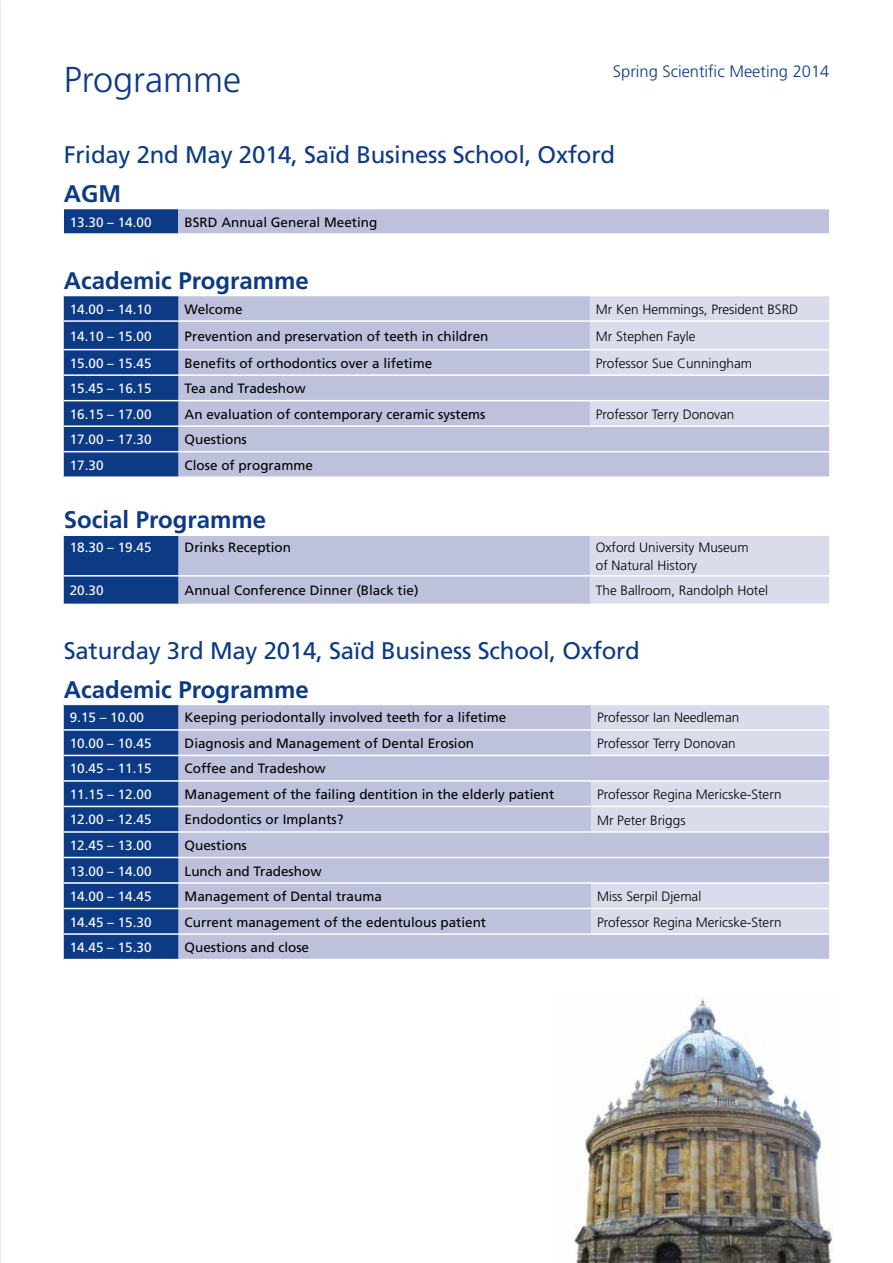
<style>
.page{position:relative;width:893px;height:1263px;background:#fff}
.page>*{position:absolute;margin:0;border:0;box-sizing:border-box;transform-origin:0 0}
.t1{font:300 36px "Frutiger";color:#0c3a84}
.t2{font:24px "Frutiger";letter-spacing:-.01em;color:#0c3a84}
.t3{font:700 24px "Frutiger";color:#0c3a84}
.t4{font:300 16.5px "Frutiger";color:#0c3a84}
.t5{font:13.5px "Frutiger";color:#000}
.t6{font:300 13.5px/18px "Frutiger";color:#000}
.t7{font:13.5px "Frutiger";color:#fff}
</style>
<div class="page">
<svg style="left:0;top:0;width:1px;height:1263px"></svg>
<div style="left:64px;top:208px;width:115px;height:26px;background:#0c3a84"></div>
<div style="left:179px;top:208px;width:650px;height:26px;background:#bec1dc"></div>
<hr style="left:64px;top:208px;width:115px;height:1px;background:#fff">
<hr style="left:179px;top:208px;width:650px;height:1px;background:#fff">
<hr style="left:64px;top:233px;width:115px;height:2px;background:#fff">
<hr style="left:179px;top:233px;width:650px;height:2px;background:#fff">
<div style="left:64px;top:296px;width:115px;height:180px;background:#0c3a84"></div>
<div style="left:179px;top:296px;width:650px;height:180px;background:#bec1dc"></div>
<svg style="left:590px;top:296px;width:239px;height:129px;background:#d4d7e8"></svg>
<hr style="left:64px;top:320px;width:115px;height:2px;background:#fff">
<hr style="left:179px;top:320px;width:411px;height:2px;background:#fff">
<hr style="left:590px;top:320px;width:239px;height:2px;background:#fff">
<hr style="left:64px;top:349px;width:115px;height:1px;background:#fff">
<hr style="left:179px;top:349px;width:411px;height:1px;background:#fff">
<hr style="left:590px;top:349px;width:239px;height:1px;background:#fff">
<hr style="left:64px;top:374px;width:115px;height:2px;background:#fff">
<hr style="left:179px;top:374px;width:411px;height:2px;background:#fff">
<hr style="left:590px;top:374px;width:239px;height:2px;background:#fff">
<hr style="left:64px;top:400px;width:115px;height:1px;background:#fff">
<hr style="left:179px;top:400px;width:411px;height:1px;background:#fff">
<hr style="left:590px;top:400px;width:239px;height:1px;background:#fff">
<hr style="left:64px;top:425px;width:115px;height:2px;background:#fff">
<hr style="left:179px;top:425px;width:411px;height:2px;background:#fff">
<hr style="left:590px;top:425px;width:239px;height:2px;background:#fff">
<hr style="left:64px;top:451px;width:115px;height:1px;background:#fff">
<hr style="left:179px;top:451px;width:411px;height:1px;background:#fff">
<hr style="left:590px;top:451px;width:239px;height:1px;background:#fff">
<svg style="left:64px;top:536px;width:765px;height:68px;background:#adb6d4"></svg>
<hr style="left:64px;top:575px;width:115px;height:1px;background:#fff">
<hr style="left:179px;top:575px;width:411px;height:1px;background:#fff">
<hr style="left:590px;top:575px;width:239px;height:1px;background:#fff">
<div style="left:64px;top:705px;width:115px;height:254px;background:#0c3a84"></div>
<div style="left:179px;top:705px;width:650px;height:254px;background:#bec1dc"></div>
<svg style="left:591px;top:705px;width:238px;height:228px;background:#d1d3e6"></svg>
<hr style="left:64px;top:729px;width:115px;height:2px;background:#fff">
<hr style="left:179px;top:729px;width:412px;height:2px;background:#fff">
<hr style="left:591px;top:729px;width:238px;height:2px;background:#fff">
<hr style="left:64px;top:755px;width:115px;height:1px;background:#fff">
<hr style="left:179px;top:755px;width:412px;height:1px;background:#fff">
<hr style="left:591px;top:755px;width:238px;height:1px;background:#fff">
<hr style="left:64px;top:780px;width:115px;height:2px;background:#fff">
<hr style="left:179px;top:780px;width:412px;height:2px;background:#fff">
<hr style="left:591px;top:780px;width:238px;height:2px;background:#fff">
<hr style="left:64px;top:806px;width:115px;height:1px;background:#fff">
<hr style="left:179px;top:806px;width:412px;height:1px;background:#fff">
<hr style="left:591px;top:806px;width:238px;height:1px;background:#fff">
<hr style="left:64px;top:831px;width:115px;height:2px;background:#fff">
<hr style="left:179px;top:831px;width:412px;height:2px;background:#fff">
<hr style="left:591px;top:831px;width:238px;height:2px;background:#fff">
<hr style="left:64px;top:857px;width:115px;height:1px;background:#fff">
<hr style="left:179px;top:857px;width:412px;height:1px;background:#fff">
<hr style="left:591px;top:857px;width:238px;height:1px;background:#fff">
<hr style="left:64px;top:882px;width:115px;height:2px;background:#fff">
<hr style="left:179px;top:882px;width:412px;height:2px;background:#fff">
<hr style="left:591px;top:882px;width:238px;height:2px;background:#fff">
<hr style="left:64px;top:908px;width:115px;height:1px;background:#fff">
<hr style="left:179px;top:908px;width:412px;height:1px;background:#fff">
<hr style="left:591px;top:908px;width:238px;height:1px;background:#fff">
<hr style="left:64px;top:933px;width:115px;height:2px;background:#fff">
<hr style="left:179px;top:933px;width:412px;height:2px;background:#fff">
<hr style="left:591px;top:933px;width:238px;height:2px;background:#fff">
<img style="left:574px;top:995px;width:260px;height:268px">
<h1 class="t1" style="left:64px;top:59px;width:179px">Programme</h1>
<p class="t4" style="left:613px;top:62px;width:218px">Spring Scientific Meeting 2014</p>
<h2 class="t2" style="left:64px;top:141px;width:553px">Friday 2nd May 2014, Saïd Business School, Oxford</h2>
<h2 class="t3" style="left:64px;top:179px;width:59px">AGM</h2>
<p class="t7" style="left:70px;top:214px;width:83px">13.30 – 14.00</p>
<p class="t5" style="left:185px;top:214px;width:194px">BSRD Annual General Meeting</p>
<h2 class="t3" style="left:64px;top:266px;width:246px">Academic Programme</h2>
<p class="t7" style="left:70px;top:301px;width:83px">14.00 – 14.10</p>
<p class="t5" style="left:185px;top:301px;width:60px">Welcome</p>
<p class="t6" style="left:596px;top:300px;width:204px">Mr Ken Hemmings, President BSRD</p>
<p class="t7" style="left:70px;top:328px;width:83px">14.10 – 15.00</p>
<p class="t5" style="left:185px;top:328px;width:305px">Prevention and preservation of teeth in children</p>
<p class="t6" style="left:596px;top:327px;width:101px">Mr Stephen Fayle</p>
<p class="t7" style="left:70px;top:355px;width:83px">15.00 – 15.45</p>
<p class="t5" style="left:185px;top:355px;width:249px">Benefits of orthodontics over a lifetime</p>
<p class="t6" style="left:596px;top:354px;width:158px">Professor Sue Cunningham</p>
<p class="t7" style="left:70px;top:380px;width:83px">15.45 – 16.15</p>
<p class="t5" style="left:185px;top:380px;width:123px">Tea and Tradeshow</p>
<p class="t7" style="left:70px;top:406px;width:83px">16.15 – 17.00</p>
<p class="t5" style="left:185px;top:406px;width:302px">An evaluation of contemporary ceramic systems</p>
<p class="t6" style="left:596px;top:405px;width:140px">Professor Terry Donovan</p>
<p class="t7" style="left:70px;top:432px;width:83px">17.00 – 17.30</p>
<p class="t5" style="left:185px;top:432px;width:64px">Questions</p>
<p class="t7" style="left:70px;top:457px;width:35px">17.30</p>
<p class="t5" style="left:185px;top:457px;width:130px">Close of programme</p>
<h2 class="t3" style="left:64px;top:506px;width:204px">Social Programme</h2>
<p class="t7" style="left:70px;top:539px;width:83px">18.30 – 19.45</p>
<p class="t5" style="left:185px;top:539px;width:108px">Drinks Reception</p>
<p class="t6" style="left:596px;top:538px;width:154px">Oxford University Museum of Natural History</p>
<p class="t7" style="left:70px;top:583px;width:35px">20.30</p>
<p class="t5" style="left:185px;top:583px;width:236px">Annual Conference Dinner (Black tie)</p>
<p class="t6" style="left:596px;top:582px;width:174px">The Ballroom, Randolph Hotel</p>
<h2 class="t2" style="left:64px;top:637px;width:578px">Saturday 3rd May 2014, Saïd Business School, Oxford</h2>
<h2 class="t3" style="left:64px;top:675px;width:246px">Academic Programme</h2>
<p class="t7" style="left:70px;top:710px;width:76px">9.15 – 10.00</p>
<p class="t5" style="left:185px;top:710px;width:323px">Keeping periodontally involved teeth for a lifetime</p>
<p class="t6" style="left:597px;top:709px;width:144px">Professor Ian Needleman</p>
<p class="t7" style="left:70px;top:735px;width:83px">10.00 – 10.45</p>
<p class="t5" style="left:185px;top:735px;width:291px">Diagnosis and Management of Dental Erosion</p>
<p class="t6" style="left:597px;top:734px;width:140px">Professor Terry Donovan</p>
<p class="t7" style="left:70px;top:761px;width:83px">10.45 – 11.15</p>
<p class="t5" style="left:185px;top:761px;width:143px">Coffee and Tradeshow</p>
<p class="t7" style="left:70px;top:786px;width:83px">11.15 – 12.00</p>
<p class="t5" style="left:185px;top:786px;width:371px">Management of the failing dentition in the elderly patient</p>
<p class="t6" style="left:597px;top:785px;width:186px">Professor Regina Mericske-Stern</p>
<p class="t7" style="left:70px;top:812px;width:83px">12.00 – 12.45</p>
<p class="t5" style="left:185px;top:812px;width:161px">Endodontics or Implants?</p>
<p class="t6" style="left:597px;top:811px;width:90px">Mr Peter Briggs</p>
<p class="t7" style="left:70px;top:837px;width:83px">12.45 – 13.00</p>
<p class="t5" style="left:185px;top:837px;width:64px">Questions</p>
<p class="t7" style="left:70px;top:863px;width:83px">13.00 – 14.00</p>
<p class="t5" style="left:185px;top:863px;width:139px">Lunch and Tradeshow</p>
<p class="t7" style="left:70px;top:888px;width:83px">14.00 – 14.45</p>
<p class="t5" style="left:185px;top:888px;width:199px">Management of Dental trauma</p>
<p class="t6" style="left:597px;top:887px;width:106px">Miss Serpil Djemal</p>
<p class="t7" style="left:70px;top:914px;width:83px">14.45 – 15.30</p>
<p class="t5" style="left:185px;top:914px;width:303px">Current management of the edentulous patient</p>
<p class="t6" style="left:597px;top:913px;width:186px">Professor Regina Mericske-Stern</p>
<p class="t7" style="left:70px;top:939px;width:83px">14.45 – 15.30</p>
<p class="t5" style="left:185px;top:939px;width:126px">Questions and close</p>
</div>
